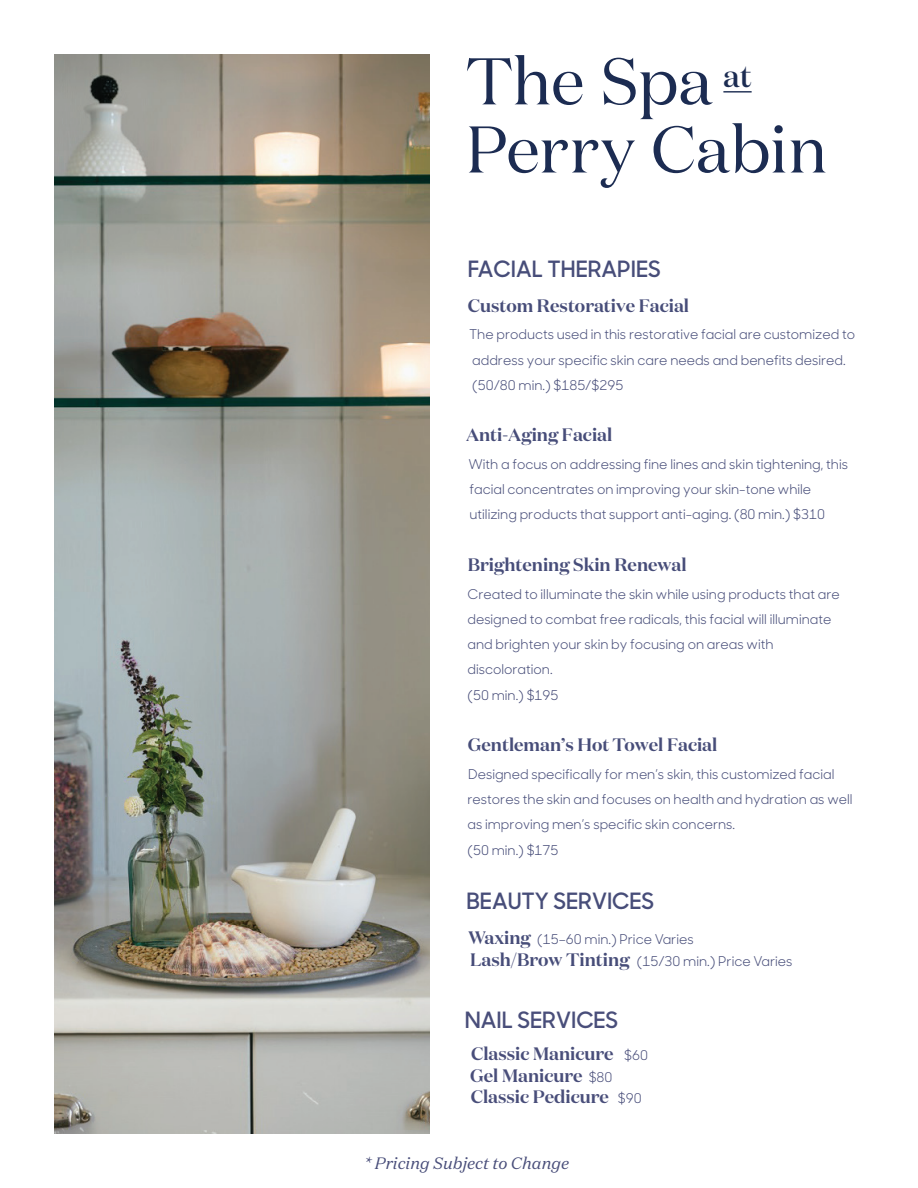
<style>
.page{position:relative;width:918px;height:1188px;background:#fff}
.page>*{position:absolute;margin:0;border:0;box-sizing:border-box;transform-origin:0 0}
.t1{font:65.7px/68.1px "Domaine Disp";letter-spacing:-.005em;color:#1c2c52}
.t2{font:600 22.5px "Sharp Sans No 1";color:#474d79}
.t3{font:600 22.5px "Sharp Sans No 1";color:#494e7a}
.t4{font:600 18px "Domaine Disp";color:#474d79}
.t5{font:600 18px/21.6px "Domaine Disp";color:#494e7a}
.t6{font:italic 16.5px "Domaine Text";color:#494e7a}
.t7{font:13.5px/25.2px "Sharp Sans No 1";color:#474d79}
.s1{font-family:"Domaine Disp";font-weight:600;font-size:18px}
.s2{font-family:"Sharp Sans No 1";font-weight:400;font-size:13.5px}
</style>
<div class="page">
<img style="left:54px;top:54px;width:376px;height:1080px">
<hr style="left:723px;top:91px;width:29px;height:2px;background:#1c2c52">
<h1 class="t1" style="left:466px;top:47px;width:363px">The Spa <sup>at<br></sup>Perry Cabin</h1>
<h2 class="t2" style="left:468px;top:252px;width:194px">FACIAL THERAPIES</h2>
<h3 class="t4" style="left:468px;top:294px;width:223px">Custom Restorative Facial</h3>
<p class="t7" style="left:469px;top:321px;width:388px">The products used in this restorative facial are customized to address your specific skin care needs and benefits desired. (50/80 min.) $185/$295</p>
<h3 class="t4" style="left:466px;top:424px;width:148px">Anti-Aging Facial</h3>
<p class="t7" style="left:468px;top:450px;width:381px">With a focus on addressing fine lines and skin tightening, this facial concentrates on improving your skin-tone while utilizing products that support anti-aging. (80 min.) $310</p>
<h3 class="t4" style="left:468px;top:553px;width:220px">Brightening Skin Renewal</h3>
<p class="t7" style="left:467px;top:580px;width:374px">Created to illuminate the skin while using products that are designed to combat free radicals, this facial will illuminate and brighten your skin by focusing on areas with discoloration.<br>(50 min.) $195</p>
<h3 class="t4" style="left:468px;top:733px;width:251px">Gentleman’s Hot Towel Facial</h3>
<p class="t7" style="left:467px;top:760px;width:387px">Designed specifically for men’s skin, this customized facial restores the skin and focuses on health and hydration as well as improving men’s specific skin concerns.<br>(50 min.) $175</p>
<h2 class="t2" style="left:466px;top:883px;width:189px">BEAUTY SERVICES</h2>
<p class="t7" style="left:469px;top:927px;width:326px;line-height:22.2px"><span class="s1">Waxing</span> (15–60 min.) Price Varies<br><span class="s1">Lash/Brow Tinting</span> (15/30 min.) Price Varies</p>
<h2 class="t3" style="left:465px;top:1002px;width:155px">NAIL SERVICES</h2>
<h3 class="t5" style="left:470px;top:1043px;width:179px">Classic Manicure <span class="s2">$60<br></span>Gel Manicure <span class="s2">$80<br></span>Classic Pedicure <span class="s2">$90</span></h3>
<p class="t6" style="left:364px;top:1153px;width:207px">* Pricing Subject to Change</p>
</div>
